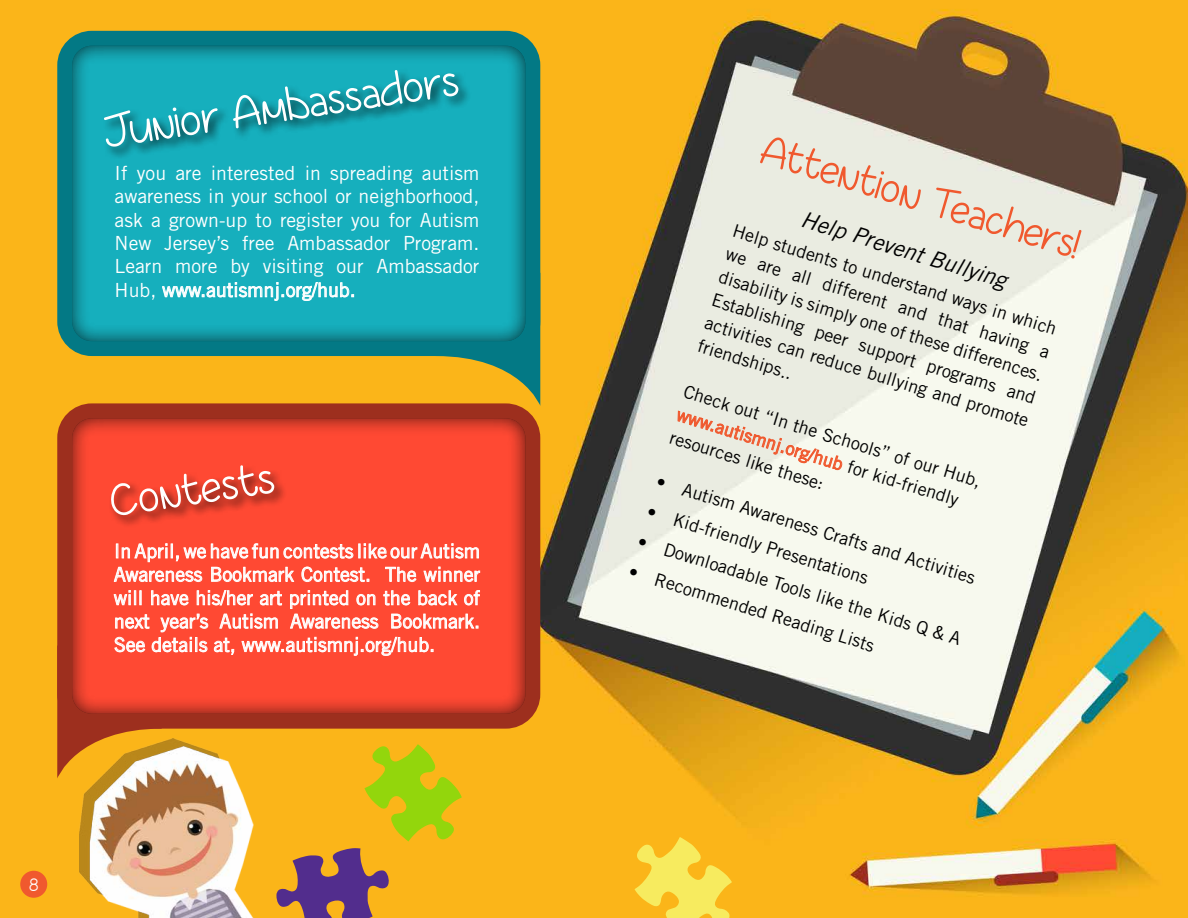
<style>
.page{position:relative;width:1188px;height:918px;background:#fff}
.page>*{position:absolute;margin:0;border:0;box-sizing:border-box;transform-origin:0 0}
.t1{font:45px "Coffee At Midnight Demo";color:#fff}
.t2{font:42px "Coffee At Midnight Demo";color:#f0592e}
.t3{font:italic 22.5px "Trade Gothic LT Std";color:#000}
.t4{font:19.5px/23.4px "Trade Gothic LT Std";color:#fff;text-align:justify}
.t5{font:18px/24px "Trade Gothic LT Std";color:#000;text-align:justify}
.t6{font:18px "Coffee At Midnight Demo";color:#fff}
.s1{color:#f0592e}
</style>
<div class="page">
<img style="left:0;top:0;width:1188px;height:918px">
<div style="left:20px;top:871px;width:27px;height:27px;background:#f0592e;border-radius:50%"></div>
<svg style="left:677px;top:410px;width:166px;height:61px;background:#ede0d2"></svg>
<svg style="left:435px;top:327px;width:105px;height:79px;background:#b0a239"></svg>
<div style="left:57px;top:31px;width:483px;height:325px;background:#037985;border-radius:34px"></div>
<div style="left:57px;top:403px;width:483px;height:326px;background:#9d2f1e;border-radius:34px"></div>
<div style="left:70px;top:45px;width:456px;height:298px;background:#000;opacity:.75"></div>
<div style="left:71px;top:418px;width:456px;height:298px;background:#000;opacity:.75"></div>
<svg style="left:162px;top:240px;width:192px;height:61px;background:#2cb6c3"></svg>
<svg style="left:114px;top:543px;width:366px;height:39px;background:#ff7767"></svg>
<div style="left:102px;top:68px;width:369px;height:92px;background:#000;opacity:.75"></div>
<div style="left:108px;top:464px;width:179px;height:64px;background:#000;opacity:.75"></div>
<img style="left:80px;top:842px;width:181px;height:76px">
<svg style="left:57px;top:590px;width:423px;height:252px;background:#e77e3c"></svg>
<svg style="left:276px;top:848px;width:113px;height:70px;background:#9b685a"></svg>
<svg style="left:635px;top:837px;width:97px;height:81px;background:#f8d340"></svg>
<h1 class="t1" style="left:99px;top:106px;width:360px;rotate:-9deg">Junior Ambassadors</h1>
<p class="t4" style="left:115px;top:161px;width:366px">If you are interested in spreading autism awareness in your school or neighborhood, ask a grown-up to register you for Autism New Jersey’s free Ambassador Program.<br>Learn more by visiting our Ambassador Hub, www.autismnj.org/hub.</p>
<h1 class="t1" style="left:105px;top:474px;width:168px;rotate:-9deg">C onte s ts</h1>
<p class="t4" style="left:114px;top:539px;width:368px">In April, we have fun contests like our Autism Awareness Bookmark Contest. The winner will have his/her art printed on the back of next year’s Autism Awareness Bookmark.<br>See details at, www.autismnj.org/hub.</p>
<p class="t6" style="left:29px;top:873px;width:11px">8</p>
<h2 class="t2" style="left:769px;top:122px;width:334px;rotate:17deg">Atte nti onTeachers!</h2>
<p class="t3" style="left:806px;top:205px;width:215px;rotate:17deg">Help Prevent Bullying</p>
<p class="t5" style="left:737px;top:219px;width:339px;rotate:17deg">Help students to understand ways in which we are all different and that having a disability is simply one of these differences.<br>Establishing peer support programs and activities can reduce bullying and promote friendships..</p>
<p class="t5" style="left:688px;top:379px;width:311px;text-align:left;rotate:17deg">Check out “In the Schools” of our Hub, <span class="s1">www.autismnj.org/hub</span> for kid-friendly resources like these:</p>
<p class="t5" style="left:661px;top:469px;width:334px;rotate:17deg">• Autism Awareness Crafts and Activities</p>
<p class="t5" style="left:651px;top:499px;width:232px;rotate:17deg">• Kid-friendly Presentations</p>
<p class="t5" style="left:642px;top:529px;width:338px;rotate:17deg">• Downloadable Tools like the Kids Q &amp; A</p>
<p class="t5" style="left:633px;top:559px;width:258px;rotate:17deg">• Recommended Reading Lists</p>
</div>
